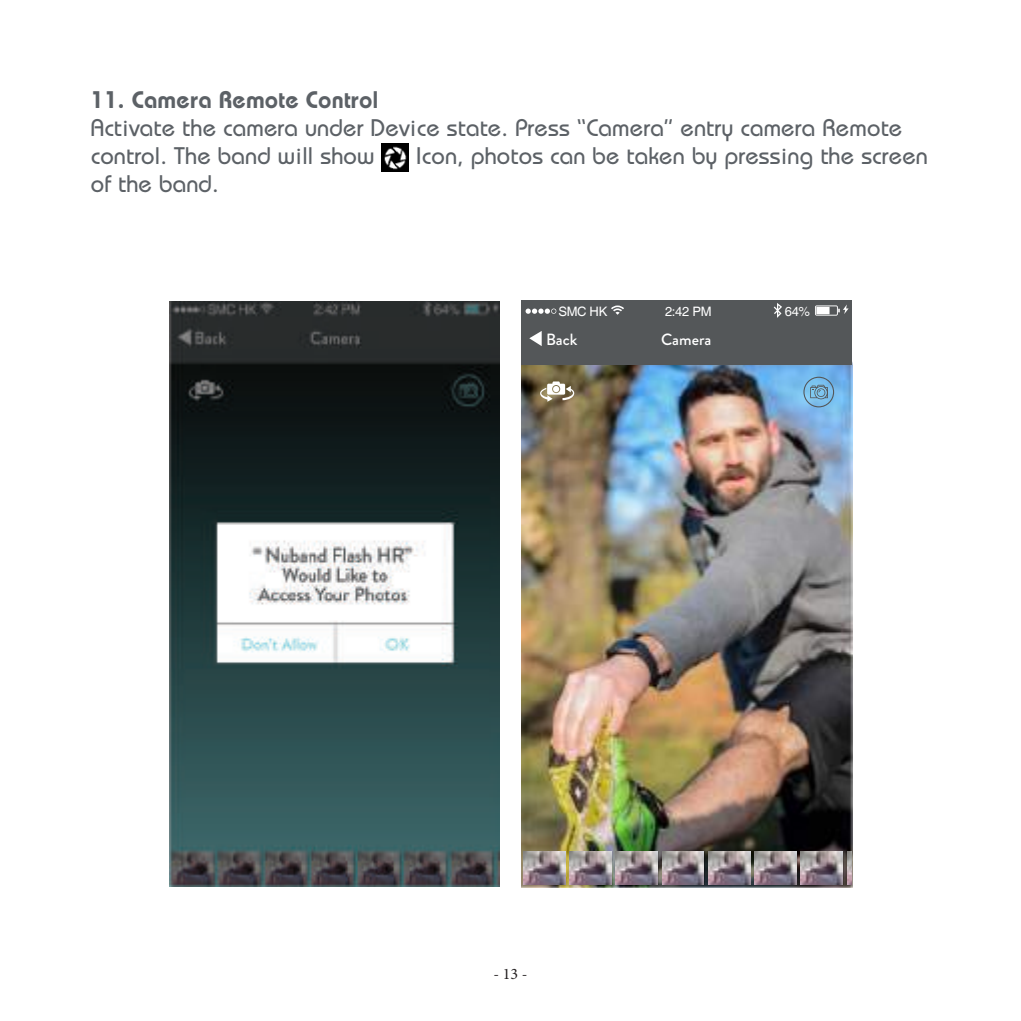
<style>
.page{position:relative;width:1021px;height:1021px;background:#fff}
.page>*{position:absolute;margin:0;border:0;box-sizing:border-box;transform-origin:0 0}
.t1{font:500 24px/28px "Bauhaus Std";letter-spacing:.01em;color:#5c6166}
.t2{font:600 24px "Bauhaus Std";letter-spacing:.01em;color:#5c6166}
.t3{font:500 16.4px "Brandon Grotesque";color:#fff}
.t4{font:16px "Minion Pro";color:#231f20}
.t5{font:13.2px "Helvetica";letter-spacing:-.025em;color:#fff}
</style>
<div class="page">
<img style="left:169px;top:301px;width:330px;height:585px">
<img style="left:522px;top:300px;width:330px;height:587px">
<div style="left:522px;top:300px;width:329px;height:64px;background:#545759"></div>
<svg style="left:529px;top:331px;width:12px;height:15px"></svg>
<svg style="left:611px;top:305px;width:13px;height:10px"></svg>
<svg style="left:773px;top:303px;width:9px;height:15px"></svg>
<svg style="left:815px;top:305px;width:22px;height:10px"></svg>
<svg style="left:816px;top:307px;width:13px;height:7px"></svg>
<svg style="left:525px;top:308px;width:31px;height:6px"></svg>
<svg style="left:838px;top:304px;width:10px;height:10px"></svg>
<svg style="left:540px;top:381px;width:34px;height:21px"></svg>
<svg style="left:803px;top:377px;width:31px;height:30px"></svg>
<svg style="left:524px;top:851px;width:327px;height:34px"></svg>
<img style="left:523px;top:851px;width:42px;height:33px">
<img style="left:569px;top:851px;width:42px;height:33px">
<img style="left:616px;top:851px;width:41px;height:33px">
<img style="left:662px;top:851px;width:41px;height:33px">
<img style="left:708px;top:851px;width:42px;height:33px">
<img style="left:754px;top:851px;width:42px;height:33px">
<img style="left:801px;top:851px;width:41px;height:33px">
<img style="left:847px;top:851px;width:4px;height:33px">
<img style="left:381px;top:144px;width:28px;height:28px">
<p class="t2" style="left:91px;top:85px;width:289px">11. Camera Remote Control</p>
<p class="t1" style="left:91px;top:113px;width:813px">Activate the camera under Device state. Press “Camera” entry camera Remote control. The band will show</p>
<p class="t1" style="left:416px;top:141px;width:513px">Icon, photos can be taken by pressing the screen</p>
<p class="t1" style="left:91px;top:169px;width:130px">of the band.</p>
<p class="t5" style="left:558px;top:303px;width:50px">SMC HK</p>
<p class="t5" style="left:665px;top:303px;width:48px">2:42 PM</p>
<p class="t5" style="left:784px;top:303px;width:27px">64%</p>
<p class="t3" style="left:546px;top:328px;width:33px">Back</p>
<p class="t3" style="left:661px;top:328px;width:52px">Camera</p>
<p class="t4" style="left:493px;top:963px;width:36px">- 13 -</p>
</div>
